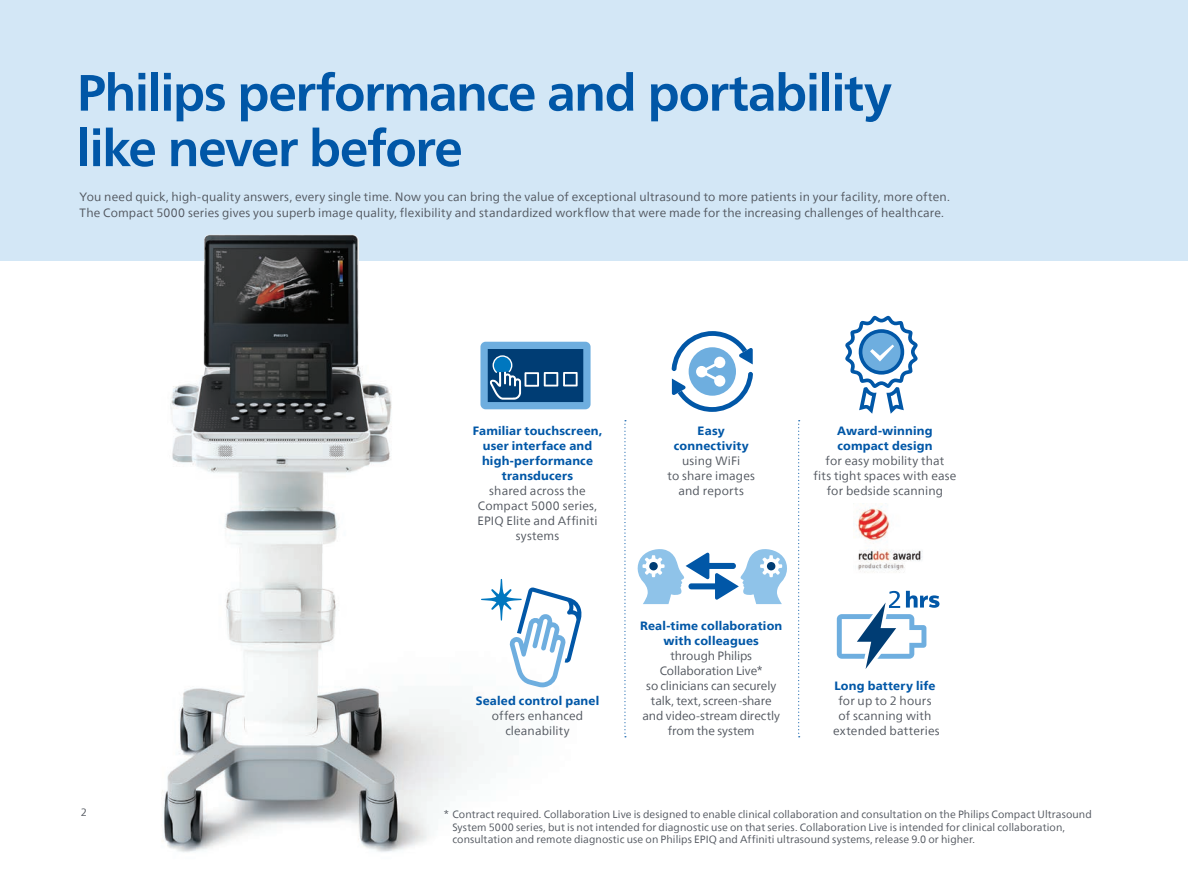
<style>
.page{position:relative;width:1188px;height:893px;background:#fff}
.page>*{position:absolute;margin:0;border:0;box-sizing:border-box;transform-origin:0 0}
._05_Headline_mid{font:700 51px/55.5px "Neue Frutiger World";letter-spacing:-.03em;color:#0157a7}
._03_Introduction{font:12px/16.5px "Neue Frutiger World";letter-spacing:.01em;color:#52575f}
._01_Body_Copy{font:12px/15px "Neue Frutiger World";letter-spacing:.01em;color:#52575f;text-align:center}
._01_Body_Copy-2{font:800 12px/15px "Neue Frutiger World";letter-spacing:.015em;color:#0157a7;text-align:center}
._01_Body_Copy-3{font:12px/15px "Neue Frutiger World";letter-spacing:-.01em;color:#52575f;text-align:center}
._08_Legal{font:10.5px/12.8px "Neue Frutiger World";letter-spacing:.005em;color:#52575f}
.s1{font-weight:400;color:#52575f}
.s2{font-weight:800;color:#0157a7}
</style>
<div class="page">
<div style="left:0;top:0;width:1188px;height:260px;background:#d3e7f6"></div>
<img style="left:48px;top:235px;width:644px;height:618px">
<svg style="left:624px;top:420px;width:2px;height:317px"></svg>
<svg style="left:798px;top:420px;width:2px;height:317px"></svg>
<svg style="left:672px;top:331px;width:81px;height:81px"></svg>
<svg style="left:480px;top:342px;width:111px;height:67px;background:#3872a3"></svg>
<svg style="left:845px;top:316px;width:73px;height:98px"></svg>
<svg style="left:635px;top:548px;width:152px;height:56px"></svg>
<svg style="left:481px;top:579px;width:101px;height:108px"></svg>
<img style="left:853px;top:503px;width:70px;height:70px">
<svg style="left:837px;top:590px;width:103px;height:79px"></svg>
<hr style="left:1187px;top:0;width:1px;height:374px;background:#8fc3e9">
<hr style="left:1187px;top:260px;width:1px;height:82px;background:#0157a7">
<hr style="left:1187px;top:342px;width:1px;height:551px;background:#040503">
<p class="_05_Headline_mid" style="left:77px;top:64px;width:817px">Philips performance and portability like never before</p>
<p class="_03_Introduction" style="left:80px;top:188px;width:872px">You need quick, high-quality answers, every single time. Now you can bring the value of exceptional ultrasound to more patients in your facility, more often.<br>The Compact 5000 series gives you superb image quality, flexibility and standardized workflow that were made for the increasing challenges of healthcare.</p>
<p class="_08_Legal" style="left:81px;top:806px;width:8px">2</p>
<p class="_01_Body_Copy-2" style="left:473px;top:423px;width:131px">Familiar touchscreen, user interface and high-performance transducers<br><span class="s1">shared across the<br>Compact 5000 series,<br>EPIQ Elite and Affiniti systems</span></p>
<p class="_01_Body_Copy" style="left:476px;top:694px;width:125px"><span class="s2">Sealed control panel </span>offers enhanced cleanability</p>
<p class="_01_Body_Copy" style="left:667px;top:424px;width:89px"><span class="s2">Easy connectivity </span>using WiFi<br>to share images and reports</p>
<p class="_01_Body_Copy" style="left:814px;top:424px;width:144px"><span class="s2">Award-winning compact design<br></span>for easy mobility that<br>fits tight spaces with ease for bedside scanning</p>
<p class="_01_Body_Copy-2" style="left:640px;top:618px;width:144px">Real-time collaboration with colleagues</p>
<p class="_01_Body_Copy-3" style="left:643px;top:649px;width:139px">through Philips<br>Collaboration Live*<br>so clinicians can securely talk, text, screen-share and video-stream directly from the system</p>
<p class="_01_Body_Copy-2" style="left:834px;top:678px;width:103px">Long battery life</p>
<p class="_01_Body_Copy" style="left:833px;top:694px;width:108px">for up to 2 hours of scanning with extended batteries</p>
<p class="_08_Legal" style="left:452px;top:808px;width:641px;text-indent:-9px">* Contract required. Collaboration Live is designed to enable clinical collaboration and consultation on the Philips Compact Ultrasound<br>System 5000 series, but is not intended for diagnostic use on that series. Collaboration Live is intended for clinical collaboration, consultation and remote diagnostic use on Philips EPIQ and Affiniti ultrasound systems, release 9.0 or higher.</p>
</div>
